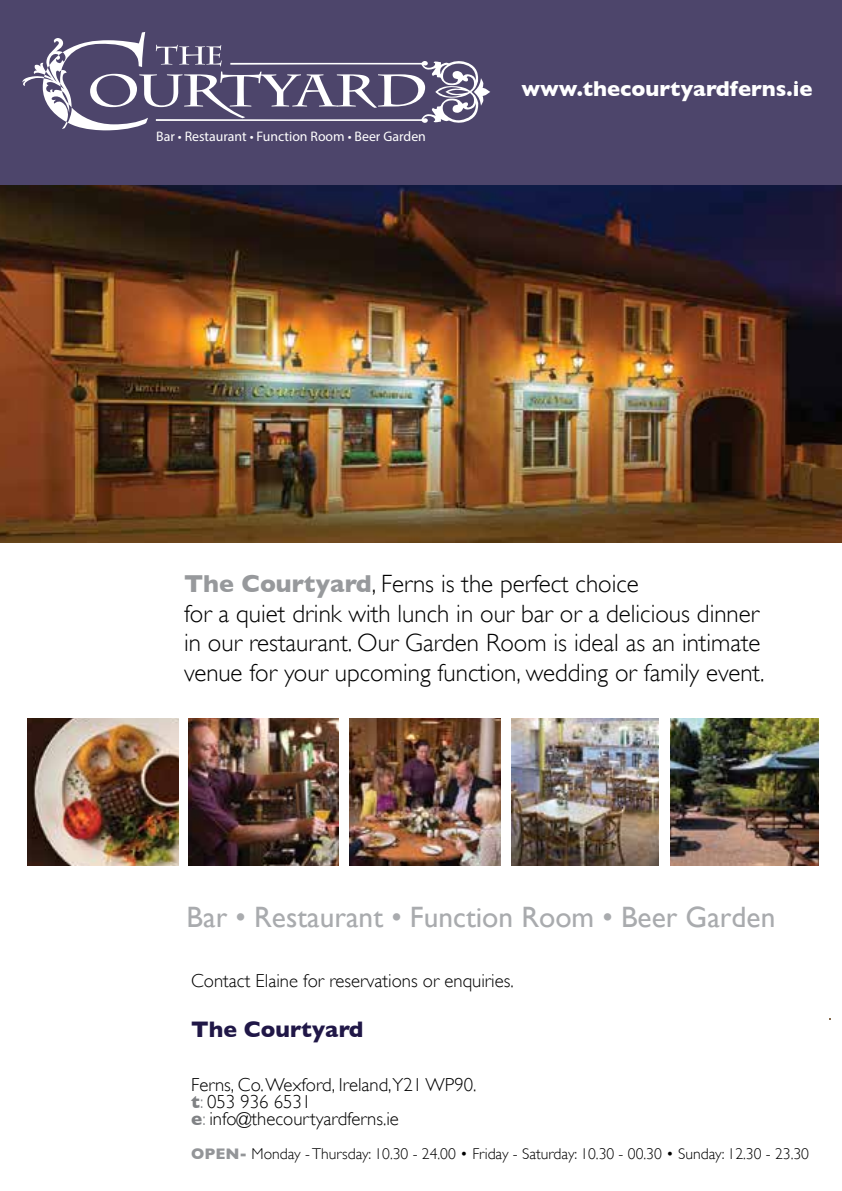
<style>
.page{position:relative;width:842px;height:1191px;background:#fff}
.page>*{position:absolute;margin:0;border:0;box-sizing:border-box;transform-origin:0 0}
.t1{font:29.4px "Gill Sans";color:#a9abae}
.t2{font:300 25px/30px "Gill Sans";color:#000}
.t3{font:700 23px "Gill Sans";color:#201747}
.t4{font:700 22px "Gill Sans";color:#fff}
.t5{font:300 18.8px/17.4px "Gill Sans";color:#000}
.t6{font:300 15.6px "Gill Sans";color:#000}
.t7{font:13.8px "Myriad Pro";color:#fff}
.s1{font-weight:700;color:#97999c}
.s2{font-weight:700;color:#808285}
.s3{color:#808285}
.s4{font-weight:700;color:#939598}
</style>
<div class="page">
<div style="left:0;top:0;width:842px;height:195px;background:#4d456b"></div>
<svg style="left:22px;top:32px;width:468px;height:98px"></svg>
<img style="left:0;top:186px;width:842px;height:356px">
<img style="left:27px;top:718px;width:151px;height:147px">
<img style="left:512px;top:718px;width:147px;height:147px">
<img style="left:188px;top:719px;width:151px;height:146px">
<img style="left:670px;top:718px;width:149px;height:147px">
<img style="left:349px;top:718px;width:151px;height:147px">
<p class="t7" style="left:156px;top:128px;width:271px">Bar • Restaurant • Function Room • Beer Garden</p>
<p class="t4" style="left:521px;top:76px;width:293px">www.thecourtyardferns.ie</p>
<p class="t2" style="left:184px;top:567px;width:582px"><span class="s1">The Courtyard</span>, Ferns is the perfect choice<br>for a quiet drink with lunch in our bar or a delicious dinner in our restaurant. Our Garden Room is ideal as an intimate venue for your upcoming function, wedding or family event.</p>
<p class="t1" style="left:187px;top:899px;width:590px">Bar • Restaurant • Function Room • Beer Garden</p>
<p class="t5" style="left:191px;top:971px;width:324px">Contact Elaine for reservations or enquiries.</p>
<p class="t3" style="left:191px;top:1015px;width:174px">The Courtyard</p>
<p class="t5" style="left:191px;top:1075px;width:287px">Ferns, Co. Wexford, Ireland, Y21 WP90. <span class="s2">t</span><span class="s3">:</span> 053 936 6531<br><span class="s2">e</span><span class="s3">:</span> info@thecourtyardferns.ie</p>
<p class="t6" style="left:191px;top:1141px;width:619px"><span class="s4">OPEN-</span> Monday - Thursday: 10.30 - 24.00 • Friday - Saturday: 10.30 - 00.30 • Sunday: 12.30 - 23.30</p>
</div>
